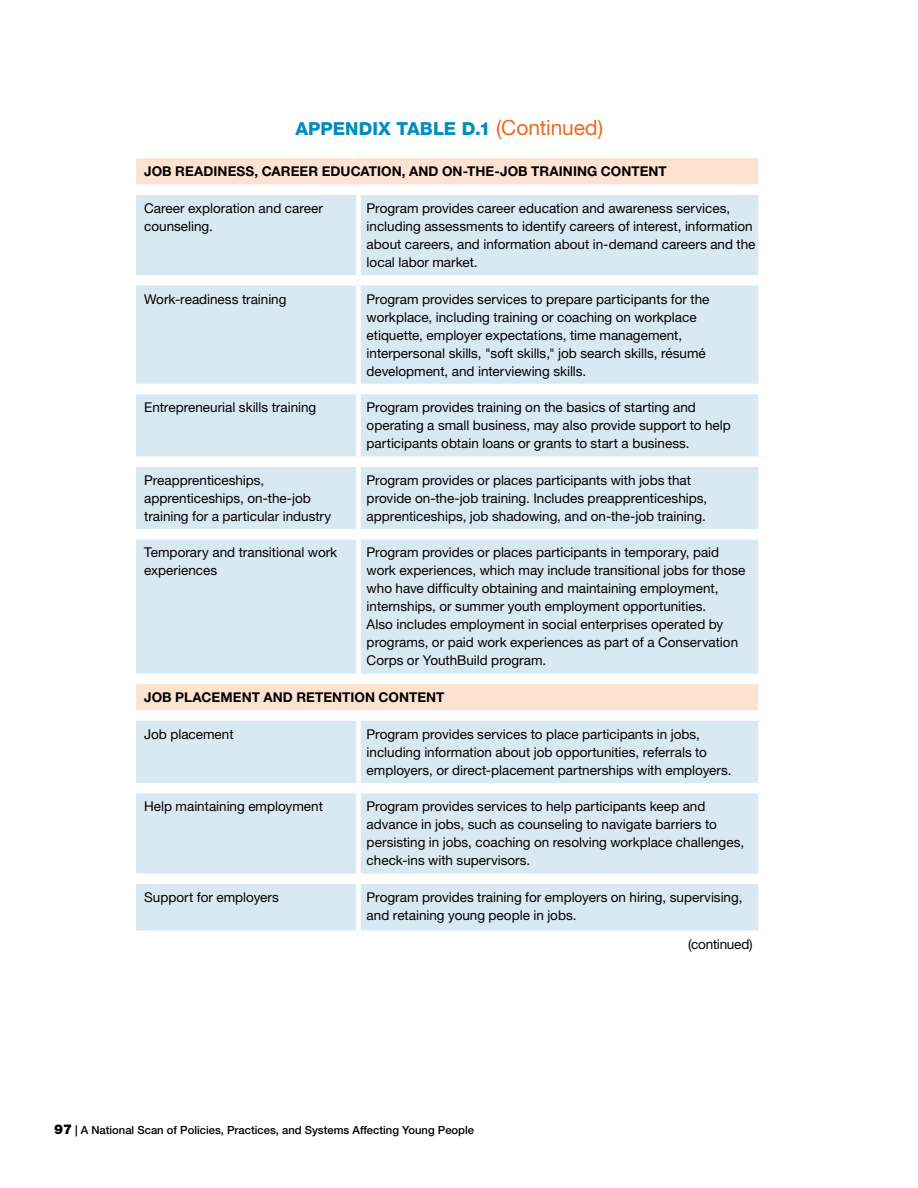
<style>
.page{position:relative;width:918px;height:1188px;background:#fff}
.page>*{position:absolute;margin:0;border:0;box-sizing:border-box;transform-origin:0 0}
.Tables_Appendix_andName{font:800 18px "Helvetica Neue LT Std";letter-spacing:.005em;color:#008ebe}
.Table_column_text{font:13.5px/18px "Helvetica Neue LT Std";color:#000}
.TABLE_4_1_Header_level_3{font:700 13.5px "Helvetica Neue LT Std";letter-spacing:.005em;color:#000}
.t1{font:500 11.25px "Helvetica Neue LT Std";color:#000}
.s1{font-weight:400;font-size:21px;color:#ea6a20}
.s2{font-weight:900;font-size:13.5px}
</style>
<div class="page">
<div style="left:136px;top:158px;width:622px;height:26px;background:#fce3d1"></div>
<div style="left:136px;top:195px;width:622px;height:735px;background:#d9e9f1"></div>
<div style="left:136px;top:275px;width:223px;height:11px;background:#fff"></div>
<div style="left:359px;top:275px;width:410px;height:11px;background:#fff"></div>
<div style="left:136px;top:384px;width:223px;height:10px;background:#fff"></div>
<div style="left:359px;top:384px;width:410px;height:10px;background:#fff"></div>
<div style="left:136px;top:456px;width:223px;height:11px;background:#fff"></div>
<div style="left:359px;top:456px;width:410px;height:11px;background:#fff"></div>
<div style="left:136px;top:529px;width:223px;height:11px;background:#fff"></div>
<div style="left:359px;top:529px;width:410px;height:11px;background:#fff"></div>
<div style="left:136px;top:674px;width:223px;height:10px;background:#fff"></div>
<div style="left:359px;top:674px;width:410px;height:10px;background:#fff"></div>
<div style="left:136px;top:710px;width:223px;height:11px;background:#fff"></div>
<div style="left:359px;top:710px;width:410px;height:11px;background:#fff"></div>
<div style="left:136px;top:783px;width:223px;height:10px;background:#fff"></div>
<div style="left:359px;top:783px;width:410px;height:10px;background:#fff"></div>
<div style="left:136px;top:874px;width:223px;height:10px;background:#fff"></div>
<div style="left:359px;top:874px;width:410px;height:10px;background:#fff"></div>
<div style="left:356px;top:195px;width:5px;height:80px;background:#fff"></div>
<div style="left:356px;top:286px;width:5px;height:98px;background:#fff"></div>
<div style="left:356px;top:394px;width:5px;height:62px;background:#fff"></div>
<div style="left:356px;top:467px;width:5px;height:62px;background:#fff"></div>
<div style="left:356px;top:540px;width:5px;height:134px;background:#fff"></div>
<div style="left:356px;top:721px;width:5px;height:62px;background:#fff"></div>
<div style="left:356px;top:793px;width:5px;height:81px;background:#fff"></div>
<div style="left:356px;top:884px;width:5px;height:46px;background:#fff"></div>
<p class="Tables_Appendix_andName" style="left:295px;top:118px;width:309px">APPENDIX TABLE D.1 <span class="s1">(Continued)</span></p>
<p class="TABLE_4_1_Header_level_3" style="left:144px;top:163px;width:524px">JOB READINESS, CAREER EDUCATION, AND ON-THE-JOB TRAINING CONTENT</p>
<p class="Table_column_text" style="left:144px;top:199px;width:180px">Career exploration and career counseling.</p>
<p class="Table_column_text" style="left:367px;top:199px;width:390px">Program provides career education and awareness services, including assessments to identify careers of interest, information about careers, and information about in-demand careers and the local labor market.</p>
<p class="Table_column_text" style="left:144px;top:290px;width:144px">Work-readiness training</p>
<p class="Table_column_text" style="left:367px;top:290px;width:344px">Program provides services to prepare participants for the workplace, including training or coaching on workplace etiquette, employer expectations, time management, interpersonal skills, "soft skills," job search skills, résumé development, and interviewing skills.</p>
<p class="Table_column_text" style="left:144px;top:398px;width:174px">Entrepreneurial skills training</p>
<p class="Table_column_text" style="left:367px;top:398px;width:366px">Program provides training on the basics of starting and operating a small business, may also provide support to help participants obtain loans or grants to start a business.</p>
<p class="Table_column_text" style="left:144px;top:471px;width:189px">Preapprenticeships, apprenticeships, on-the-job training for a particular industry</p>
<p class="Table_column_text" style="left:367px;top:471px;width:342px">Program provides or places participants with jobs that provide on-the-job training. Includes preapprenticeships, apprenticeships, job shadowing, and on-the-job training.</p>
<p class="Table_column_text" style="left:144px;top:543px;width:195px">Temporary and transitional work experiences</p>
<p class="Table_column_text" style="left:367px;top:543px;width:380px">Program provides or places participants in temporary, paid work experiences, which may include transitional jobs for those who have difficulty obtaining and maintaining employment, internships, or summer youth employment opportunities.<br>Also includes employment in social enterprises operated by programs, or paid work experiences as part of a Conservation Corps or YouthBuild program.</p>
<p class="TABLE_4_1_Header_level_3" style="left:144px;top:689px;width:302px">JOB PLACEMENT AND RETENTION CONTENT</p>
<p class="Table_column_text" style="left:144px;top:725px;width:91px">Job placement</p>
<p class="Table_column_text" style="left:367px;top:725px;width:367px">Program provides services to place participants in jobs, including information about job opportunities, referrals to employers, or direct-placement partnerships with employers.</p>
<p class="Table_column_text" style="left:144px;top:797px;width:180px">Help maintaining employment</p>
<p class="Table_column_text" style="left:367px;top:797px;width:379px">Program provides services to help participants keep and advance in jobs, such as counseling to navigate barriers to persisting in jobs, coaching on resolving workplace challenges, check-ins with supervisors.</p>
<p class="Table_column_text" style="left:144px;top:888px;width:136px">Support for employers</p>
<p class="Table_column_text" style="left:367px;top:888px;width:377px">Program provides training for employers on hiring, supervising, and retaining young people in jobs.</p>
<p class="Table_column_text" style="left:688px;top:935px;width:66px">(continued)</p>
<p class="t1" style="left:54px;top:1123px;width:422px"><span class="s2">97</span> | A National Scan of Policies, Practices, and Systems Affecting Young People</p>
</div>
